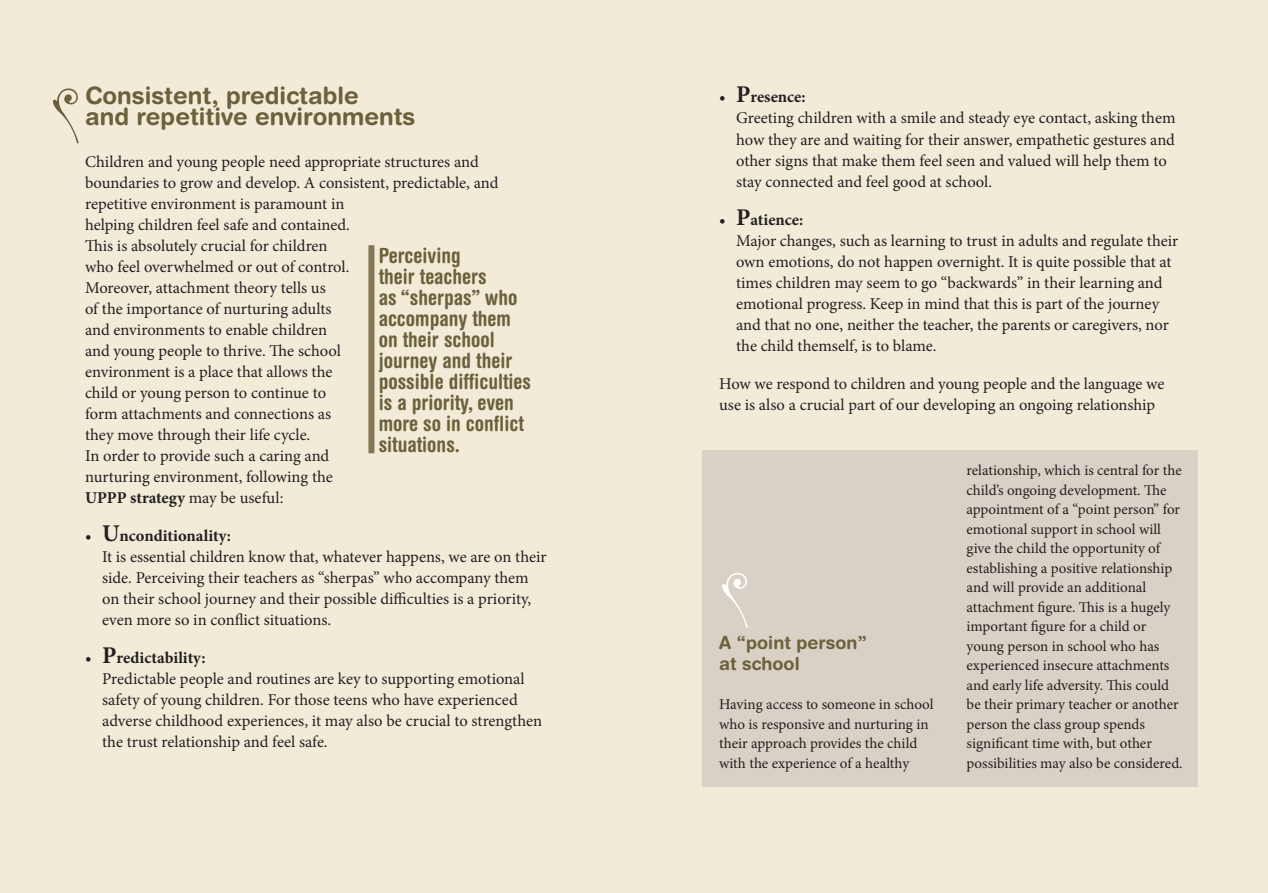
<style>
.page{position:relative;width:1268px;height:893px;background:#fff}
.page>*{position:absolute;margin:0;border:0;box-sizing:border-box;transform-origin:0 0}
.titular_2{font:700 24px "Helvetica Rounded";color:#6c613c}
.texto_1{font:700 condensed 21px/21px "Helvetica Rounded";color:#6c613c}
.titulo_de_cuadros{font:700 18px "Helvetica Rounded";color:#6c613c}
.texto_1-2{font:16.5px/21px "Minion Pro";letter-spacing:-.005em;color:#231f20}
.texto_1-3{font:700 16.5px "Minion Pro";color:#231f20}
.t1{font:15px/19.5px "Minion Pro";color:#231f20}
.s1{font-weight:700}
.s2{font-size:24px}
</style>
<div class="page">
<div style="left:0;top:0;width:1267px;height:893px;background:#f1ebd8"></div>
<div style="left:368px;top:245px;width:6px;height:208px;background:#857753"></div>
<div style="left:702px;top:450px;width:495px;height:337px;background:#d9d1c5"></div>
<svg style="left:53px;top:88px;width:26px;height:55px"></svg>
<p class="titular_2" style="left:85px;top:81px;width:275px">Consistent, predictable</p>
<p class="titular_2" style="left:85px;top:102px;width:332px">and repetitive environments</p>
<p class="texto_1-2" style="left:85px;top:151px;width:415px">Children and young people need appropriate structures and boundaries to grow and develop. A consistent, predictable, and repetitive environment is paramount in<br>helping children feel safe and contained.<br>This is absolutely crucial for children<br>who feel overwhelmed or out of control.<br>Moreover, attachment theory tells us<br>of the importance of nurturing adults<br>and environments to enable children<br>and young people to thrive. The school<br>environment is a place that allows the<br>child or young person to continue to<br>form attachments and connections as<br>they move through their life cycle.</p>
<p class="texto_1-2" style="left:85px;top:445px;width:249px">In order to provide such a caring and nurturing environment, following the<br><span class="s1">UPPP strategy</span> may be useful:</p>
<p class="texto_1-3" style="left:85px;top:524px;width:147px">• <span class="s2">U</span>nconditionality:</p>
<p class="texto_1-2" style="left:102px;top:546px;width:446px">It is essential children know that, whatever happens, we are on their side. Perceiving their teachers as “sherpas” who accompany them on their school journey and their possible difficulties is a priority, even more so in conflict situations.</p>
<p class="texto_1-3" style="left:85px;top:646px;width:122px">• <span class="s2">P</span>redictability:</p>
<p class="texto_1-2" style="left:102px;top:668px;width:441px">Predictable people and routines are key to supporting emotional safety of young children. For those teens who have experienced adverse childhood experiences, it may also be crucial to strengthen the trust relationship and feel safe.</p>
<p class="texto_1" style="left:378px;top:244px;width:84px">Perceiving</p>
<p class="texto_1" style="left:378px;top:265px;width:109px">their teachers</p>
<p class="texto_1" style="left:378px;top:286px;width:140px">as “sherpas” who accompany them</p>
<p class="texto_1" style="left:378px;top:328px;width:154px">on their school journey and their possible difficulties is a priority, even more so in conflict situations.</p>
<p class="texto_1-3" style="left:719px;top:86px;width:88px">• <span class="s2">P</span>resence:</p>
<p class="texto_1-2" style="left:736px;top:108px;width:441px">Greeting children with a smile and steady eye contact, asking them how they are and waiting for their answer, empathetic gestures and other signs that make them feel seen and valued will help them to stay connected and feel good at school.</p>
<p class="texto_1-3" style="left:719px;top:208px;width:86px">• <span class="s2">P</span>atience:</p>
<p class="texto_1-2" style="left:736px;top:230px;width:443px">Major changes, such as learning to trust in adults and regulate their own emotions, do not happen overnight. It is quite possible that at times children may seem to go “backwards” in their learning and emotional progress. Keep in mind that this is part of the journey and that no one, neither the teacher, the parents or caregivers, nor the child themself, is to blame.</p>
<p class="texto_1-2" style="left:719px;top:373px;width:447px">How we respond to children and young people and the language we use is also a crucial part of our developing an ongoing relationship</p>
<p class="titulo_de_cuadros" style="left:719px;top:632px;width:150px">A “point person”</p>
<p class="titulo_de_cuadros" style="left:719px;top:653px;width:82px">at school</p>
<p class="t1" style="left:719px;top:695px;width:216px">Having access to someone in school who is responsive and nurturing in their approach provides the child with the experience of a healthy</p>
<p class="t1" style="left:966px;top:461px;width:217px">relationship, which is central for the child’s ongoing development. The appointment of a “point person” for emotional support in school will give the child the opportunity of establishing a positive relationship and will provide an additional attachment figure. This is a hugely important figure for a child or young person in school who has experienced insecure attachments and early life adversity. This could be their primary teacher or another person the class group spends significant time with, but other possibilities may also be considered.</p>
</div>
